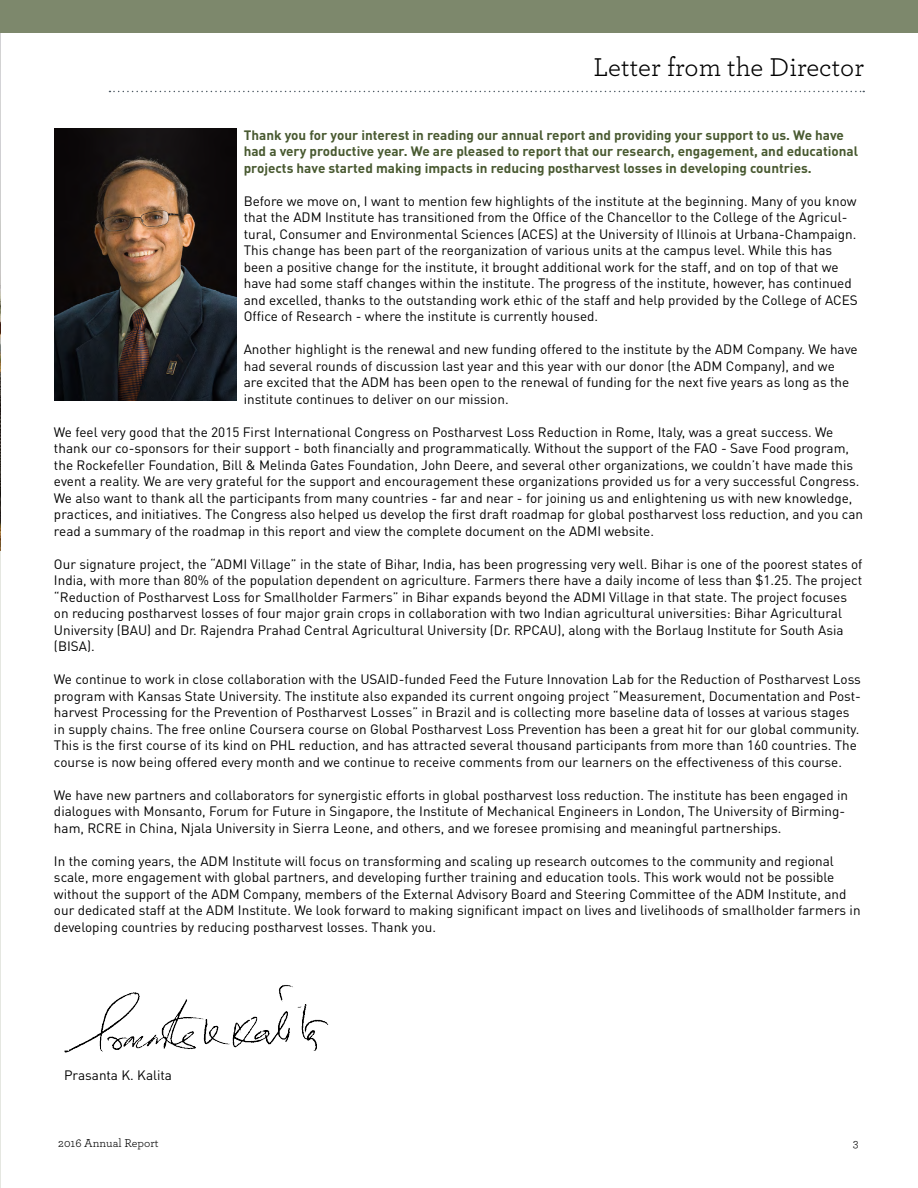
<style>
.page{position:relative;width:918px;height:1188px;background:#fff}
.page>*{position:absolute;margin:0;border:0;box-sizing:border-box;transform-origin:0 0}
.t1{font:27px "Archer";color:#000}
.t2{font:13.5px/16.5px "DIN Pro";color:#000}
.t3{font:700 13.5px/16.5px "DIN Pro";color:#495a31}
.t4{font:12px "Archer";color:#000}
</style>
<div class="page">
<img style="left:55px;top:128px;width:182px;height:272px">
<svg style="left:109px;top:91px;width:755px;height:1px"></svg>
<img style="left:64px;top:985px;width:265px;height:68px">
<img style="left:0;top:32px;width:1px;height:519px">
<div style="left:0;top:0;width:918px;height:32px;background:#7d886c"></div>
<h1 class="t1" style="left:594px;top:48px;width:272px">Letter from the Director</h1>
<p class="t3" style="left:244px;top:126px;width:616px">Thank you for your interest in reading our annual report and providing your support to us. We have had a very productive year. We are pleased to report that our research, engagement, and educational projects have started making impacts in reducing postharvest losses in developing countries.</p>
<p class="t2" style="left:244px;top:192px;width:616px">Before we move on, I want to mention few highlights of the institute at the beginning. Many of you know that the ADM Institute has transitioned from the Office of the Chancellor to the College of the Agricul&shy;tural, Consumer and Environmental Sciences (ACES) at the University of Illinois at Urbana-Champaign.<br>This change has been part of the reorganization of various units at the campus level. While this has been a positive change for the institute, it brought additional work for the staff, and on top of that we have had some staff changes within the institute. The progress of the institute, however, has continued and excelled, thanks to the outstanding work ethic of the staff and help provided by the College of ACES Office of Research - where the institute is currently housed.</p>
<p class="t2" style="left:244px;top:341px;width:616px">Another highlight is the renewal and new funding offered to the institute by the ADM Company. We have had several rounds of discussion last year and this year with our donor (the ADM Company), and we<br>are excited that the ADM has been open to the renewal of funding for the next five years as long as the institute continues to deliver on our mission.</p>
<p class="t2" style="left:54px;top:423px;width:811px">We feel very good that the 2015 First International Congress on Postharvest Loss Reduction in Rome, Italy, was a great success. We thank our co-sponsors for their support - both financially and programmatically. Without the support of the FAO - Save Food program, the Rockefeller Foundation, Bill &amp; Melinda Gates Foundation, John Deere, and several other organizations, we couldn’t have made this event a reality. We are very grateful for the support and encouragement these organizations provided us for a very successful Congress.<br>We also want to thank all the participants from many countries - far and near - for joining us and enlightening us with new knowledge, practices, and initiatives. The Congress also helped us develop the first draft roadmap for global postharvest loss reduction, and you can read a summary of the roadmap in this report and view the complete document on the ADMI website.</p>
<p class="t2" style="left:54px;top:555px;width:810px">Our signature project, the “ADMI Village” in the state of Bihar, India, has been progressing very well. Bihar is one of the poorest states of India, with more than 80% of the population dependent on agriculture. Farmers there have a daily income of less than $1.25. The project “Reduction of Postharvest Loss for Smallholder Farmers” in Bihar expands beyond the ADMI Village in that state. The project focuses on reducing postharvest losses of four major grain crops in collaboration with two Indian agricultural universities: Bihar Agricultural University (BAU) and Dr. Rajendra Prahad Central Agricultural University (Dr. RPCAU), along with the Borlaug Institute for South Asia (BISA).</p>
<p class="t2" style="left:54px;top:671px;width:809px">We continue to work in close collaboration with the USAID-funded Feed the Future Innovation Lab for the Reduction of Postharvest Loss program with Kansas State University. The institute also expanded its current ongoing project “Measurement, Documentation and Post&shy;harvest Processing for the Prevention of Postharvest Losses” in Brazil and is collecting more baseline data of losses at various stages in supply chains. The free online Coursera course on Global Postharvest Loss Prevention has been a great hit for our global community.<br>This is the first course of its kind on PHL reduction, and has attracted several thousand participants from more than 160 countries. The course is now being offered every month and we continue to receive comments from our learners on the effectiveness of this course.</p>
<p class="t2" style="left:54px;top:786px;width:796px">We have new partners and collaborators for synergistic efforts in global postharvest loss reduction. The institute has been engaged in dialogues with Monsanto, Forum for Future in Singapore, the Institute of Mechanical Engineers in London, The University of Birming&shy;ham, RCRE in China, Njala University in Sierra Leone, and others, and we foresee promising and meaningful partnerships.</p>
<p class="t2" style="left:54px;top:852px;width:808px">In the coming years, the ADM Institute will focus on transforming and scaling up research outcomes to the community and regional scale, more engagement with global partners, and developing further training and education tools. This work would not be possible without the support of the ADM Company, members of the External Advisory Board and Steering Committee of the ADM Institute, and our dedicated staff at the ADM Institute. We look forward to making significant impact on lives and livelihoods of smallholder farmers in developing countries by reducing postharvest losses. Thank you.</p>
<p class="t2" style="left:64px;top:1067px;width:109px">Prasanta K. Kalita</p>
<p class="t4" style="left:58px;top:1134px;width:102px">2016 Annual Report</p>
<p class="t4" style="left:853px;top:1134px;width:7px">3</p>
</div>
